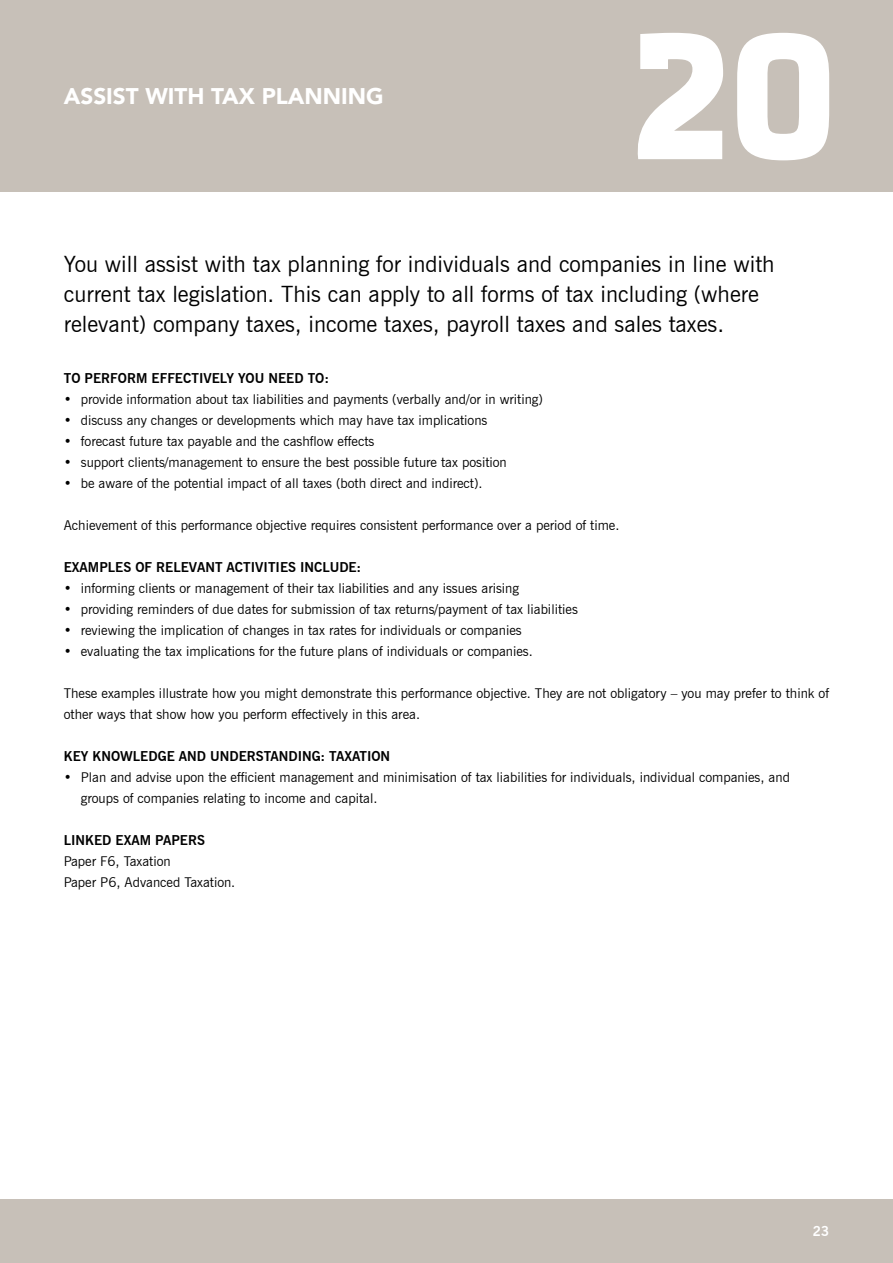
<style>
.page{position:relative;width:893px;height:1263px;background:#fff}
.page>*{position:absolute;margin:0;border:0;box-sizing:border-box;transform-origin:0 0}
.t1{font:22.5px/30px "News Gothic BT";color:#000}
.t2{font:900 22.5px "Avenir";color:#fff}
.t3{font:13.5px/21px "News Gothic BT";color:#000}
.t4{font:700 13.5px "News Gothic BT";color:#000}
.t5{font:700 13.5px "News Gothic BT";color:#fff}
</style>
<div class="page">
<div style="left:0;top:0;width:893px;height:191px;background:#c7c0b8"></div>
<div style="left:0;top:1199px;width:893px;height:64px;background:#c7c0b8"></div>
<svg style="left:637px;top:33px;width:192px;height:127px"></svg>
<h1 class="t2" style="left:64px;top:83px;width:321px">ASSIST WITH TAX PLANNING</h1>
<h1 class="t1" style="left:64px;top:249px;width:712px">You will assist with tax planning for individuals and companies in line with current tax legislation. This can apply to all forms of tax including (where relevant) company taxes, income taxes, payroll taxes and sales taxes.</h1>
<p class="t4" style="left:64px;top:370px;width:97px">TO PERFORM EFFE</p>
<p class="t4" style="left:183px;top:370px;width:95px">CTI VELY YOU NEE</p>
<p class="t4" style="left:294px;top:370px;width:36px">D TO:</p>
<p class="t3" style="left:64px;top:389px;width:481px">• provide information about tax liabilities and payments (verbally and/or in writing)</p>
<p class="t3" style="left:64px;top:410px;width:425px">• discuss any changes or developments which may have tax implications</p>
<p class="t3" style="left:64px;top:431px;width:312px">• forecast future tax payable and the cashflow effects</p>
<p class="t3" style="left:64px;top:452px;width:445px">• support clients/management to ensure the best possible future tax position</p>
<p class="t3" style="left:64px;top:473px;width:420px">• be aware of the potential impact of all taxes (both direct and indirect).</p>
<p class="t3" style="left:64px;top:515px;width:557px">Achievement of this performance objective requires consistent performance over a period of time.</p>
<p class="t4" style="left:64px;top:559px;width:45px">EXAMPLES</p>
<p class="t4" style="left:135px;top:559px;width:72px">OF RELEVANT</p>
<p class="t4" style="left:227px;top:559px;width:45px">ACTIVITIES</p>
<p class="t4" style="left:300px;top:559px;width:62px">INCLUDE:</p>
<p class="t3" style="left:64px;top:578px;width:457px">• informing clients or management of their tax liabilities and any issues arising</p>
<p class="t3" style="left:64px;top:599px;width:516px">• providing reminders of due dates for submission of tax returns/payment of tax liabilities</p>
<p class="t3" style="left:64px;top:620px;width:459px">• reviewing the implication of changes in tax rates for individuals or companies</p>
<p class="t3" style="left:64px;top:641px;width:471px">• evaluating the tax implications for the future plans of individuals or companies.</p>
<p class="t3" style="left:64px;top:683px;width:767px">These examples illustrate how you might demonstrate this performance objective. They are not obligatory – you may prefer to think of other ways that show how you perform effectively in this area.</p>
<p class="t4" style="left:64px;top:748px;width:201px">KEY KNOWLEDGE AN D UN DERSTAN</p>
<p class="t4" style="left:288px;top:748px;width:101px">DING: TAXATION</p>
<p class="t3" style="left:81px;top:767px;width:711px;text-indent:-17px">• Plan and advise upon the efficient management and minimisation of tax liabilities for individuals, individual companies, and groups of companies relating to income and capital.</p>
<p class="t4" style="left:64px;top:832px;width:16px">LINKE</p>
<p class="t4" style="left:102px;top:832px;width:62px">D EXAM PAPE</p>
<p class="t4" style="left:188px;top:832px;width:16px">RS</p>
<p class="t3" style="left:64px;top:851px;width:173px">Paper F6, Taxation<br>Paper P6, Advanced Taxation.</p>
<p class="t5" style="left:813px;top:1223px;width:18px">23</p>
</div>
